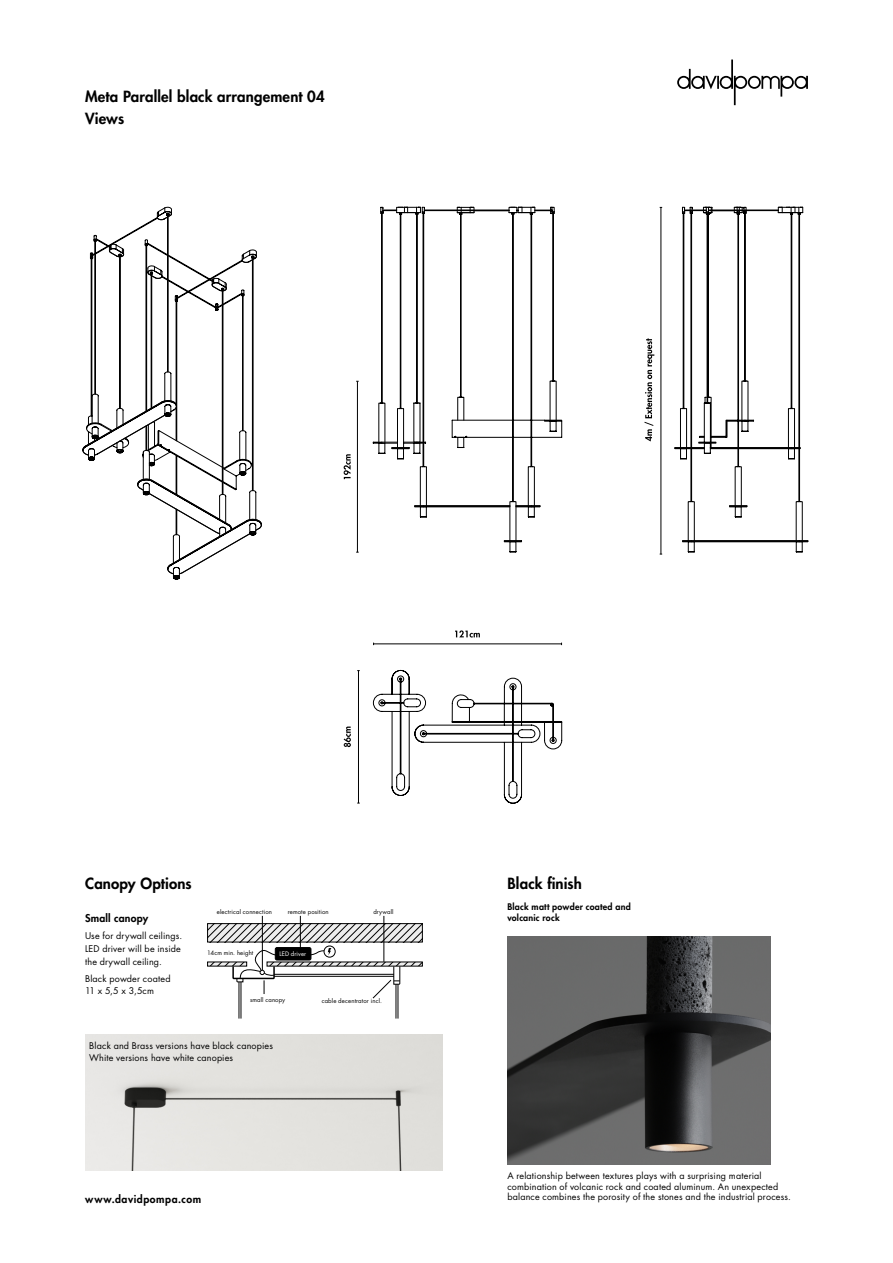
<style>
.page{position:relative;width:893px;height:1263px;background:#fff}
.page>*{position:absolute;margin:0;border:0;box-sizing:border-box;transform-origin:0 0}
.t1{font:800 15px/22.5px "Futura Std";letter-spacing:.01em;color:#000}
.t2{font:800 10.5px "Futura Std";letter-spacing:.05em;color:#000}
.t3{font:800 10.5px "Futura Std";letter-spacing:.02em;color:#000}
.t4{font:9px/12.8px "Futura Std";letter-spacing:.02em;color:#000}
.t5{font:800 8.85px/10.8px "Futura Std";letter-spacing:.025em;color:#000}
.t6{font:6px "Futura Std";letter-spacing:.02em;color:#000}
.t7{font:6px "Futura Std";letter-spacing:.015em;color:#fff}
</style>
<div class="page">
<img style="left:85px;top:1035px;width:358px;height:135px">
<img style="left:507px;top:936px;width:263px;height:228px">
<div style="left:207px;top:962px;width:40px;height:4px;border:1px solid #000"></div>
<div style="left:267px;top:962px;width:156px;height:4px;border:1px solid #000"></div>
<div style="left:207px;top:923px;width:216px;height:19px;border:1px solid #000"></div>
<hr style="left:396px;top:984px;width:1px;height:34px;background:#000">
<hr style="left:239px;top:982px;width:1px;height:36px;background:#000">
<hr style="left:241px;top:982px;width:1px;height:36px;background:#000">
<hr style="left:398px;top:984px;width:1px;height:34px;background:#000">
<hr style="left:262px;top:916px;width:1px;height:54px;background:#000">
<hr style="left:300px;top:916px;width:1px;height:33px;background:#000">
<hr style="left:384px;top:916px;width:1px;height:46px;background:#000">
<svg style="left:208px;top:924px;width:214px;height:74px"></svg>
<div style="left:275px;top:947px;width:36px;height:13px;background:#000;border-radius:2px"></div>
<div style="left:275px;top:947px;width:36px;height:13px;border:1px solid #000;border-radius:2px"></div>
<svg style="left:677px;top:60px;width:131px;height:45px"></svg>
<svg style="left:157px;top:207px;width:15px;height:6px"></svg>
<svg style="left:83px;top:400px;width:179px;height:178px"></svg>
<svg style="left:91px;top:213px;width:163px;height:322px"></svg>
<svg style="left:90px;top:235px;width:167px;height:65px"></svg>
<svg style="left:675px;top:207px;width:134px;height:345px"></svg>
<hr style="left:661px;top:207px;width:1px;height:347px;background:#000">
<svg style="left:380px;top:207px;width:182px;height:345px"></svg>
<svg style="left:379px;top:210px;width:177px;height:331px"></svg>
<hr style="left:423px;top:505px;width:87px;height:1px;background:#000">
<hr style="left:423px;top:506px;width:87px;height:1px;background:#000">
<svg style="left:414px;top:505px;width:9px;height:2px"></svg>
<svg style="left:516px;top:505px;width:25px;height:2px"></svg>
<svg style="left:504px;top:540px;width:18px;height:2px"></svg>
<svg style="left:373px;top:442px;width:53px;height:7px"></svg>
<svg style="left:457px;top:207px;width:17px;height:6px"></svg>
<svg style="left:396px;top:207px;width:25px;height:6px"></svg>
<svg style="left:509px;top:207px;width:26px;height:6px"></svg>
<hr style="left:357px;top:381px;width:1px;height:171px;background:#000">
<svg style="left:373px;top:670px;width:189px;height:133px"></svg>
<hr style="left:358px;top:671px;width:1px;height:132px;background:#000">
<hr style="left:374px;top:644px;width:188px;height:1px;background:#000">
<svg style="left:344px;top:454px;width:7px;height:25px"></svg>
<svg style="left:344px;top:726px;width:7px;height:21px"></svg>
<svg style="left:455px;top:630px;width:25px;height:7px"></svg>
<svg style="left:644px;top:338px;width:10px;height:103px"></svg>
<h1 class="t1" style="left:85px;top:85px;width:241px">Meta Parallel black arrangement 04<br>Views</h1>
<h1 class="t1" style="left:85px;top:872px;width:108px">Canopy Options</h1>
<h1 class="t1" style="left:507px;top:872px;width:76px">Black finish</h1>
<p class="t3" style="left:85px;top:911px;width:65px">Small canopy</p>
<p class="t4" style="left:85px;top:929px;width:99px">Use for drywall ceilings.<br>LED driver will be inside the drywall ceiling.</p>
<p class="t4" style="left:85px;top:972px;width:87px">Black powder coated<br>11 x 5,5 x 3,5cm</p>
<p class="t6" style="left:217px;top:907px;width:57px">electrical connection</p>
<p class="t6" style="left:288px;top:907px;width:42px">remote position</p>
<p class="t6" style="left:373px;top:907px;width:22px">drywall</p>
<p class="t6" style="left:207px;top:949px;width:48px">14cm min. height</p>
<p class="t7" style="left:279px;top:950px;width:28px">LED driver</p>
<p class="t6" style="left:250px;top:996px;width:37px">small canopy</p>
<p class="t6" style="left:322px;top:997px;width:62px">cable decentrator incl.</p>
<p class="t4" style="left:89px;top:1039px;width:185px">Black and Brass versions have black canopies<br>White versions have white canopies</p>
<p class="t2" style="left:85px;top:1193px;width:117px">www.davidpompa.com</p>
<p class="t5" style="left:507px;top:901px;width:125px">Black matt powder coated and volcanic rock</p>
<p class="t4" style="left:507px;top:1170px;width:285px;line-height:10.8px">A relationship between textures plays with a surprising material combination of volcanic rock and coated aluminum. An unexpected balance combines the porosity of the stones and the industrial process.</p>
</div>
